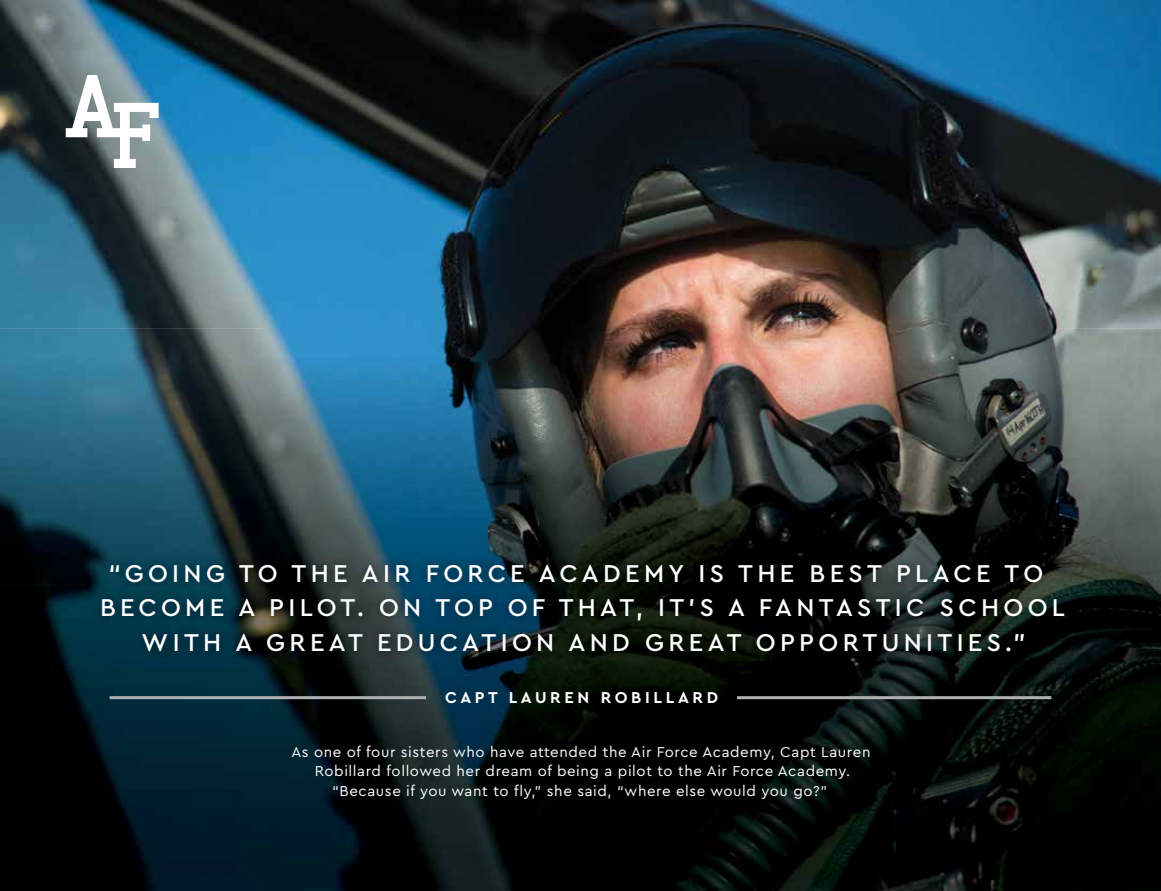
<style>
.page{position:relative;width:1161px;height:891px;background:#fff}
.page>*{position:absolute;margin:0;border:0;box-sizing:border-box;transform-origin:0 0}
.t1{font:500 25.5px/34.5px "Cera PRO";letter-spacing:.17em;color:#fff;text-align:center}
.t2{font:700 16.5px "Cera PRO";letter-spacing:.22em;color:#fff}
.t3{font:15px/19.5px "Cera PRO";letter-spacing:.04em;color:#fff;text-align:center}
</style>
<div class="page">
<img style="left:0;top:0;width:1161px;height:329px">
<img style="left:0;top:329px;width:263px;height:255px">
<img style="left:263px;top:329px;width:792px;height:226px">
<img style="left:1055px;top:329px;width:106px;height:562px">
<img style="left:0;top:584px;width:105px;height:307px">
<img style="left:105px;top:660px;width:951px;height:231px">
<svg style="left:110px;top:696px;width:316px;height:3px"></svg>
<svg style="left:737px;top:696px;width:314px;height:3px"></svg>
<img style="left:93px;top:555px;width:980px;height:105px">
<svg style="left:66px;top:75px;width:93px;height:93px"></svg>
<h1 class="t1" style="left:100px;top:555px;width:967px">“GOING TO THE AIR FORCE ACADEMY IS THE BEST PLACE TO<br>BECOME A PILOT. ON TOP OF THAT, IT’S A FANTASTIC SCHOOL<br>WITH A GREAT EDUCATION AND GREAT OPPORTUNITIES.”</h1>
<p class="t2" style="left:445px;top:686px;width:275px">CAPT LAUREN ROBILLARD</p>
<p class="t3" style="left:291px;top:741px;width:581px">As one of four sisters who have attended the Air Force Academy, Capt Lauren<br>Robillard followed her dream of being a pilot to the Air Force Academy. “Because if you want to fly,” she said, “where else would you go?”</p>
</div>
